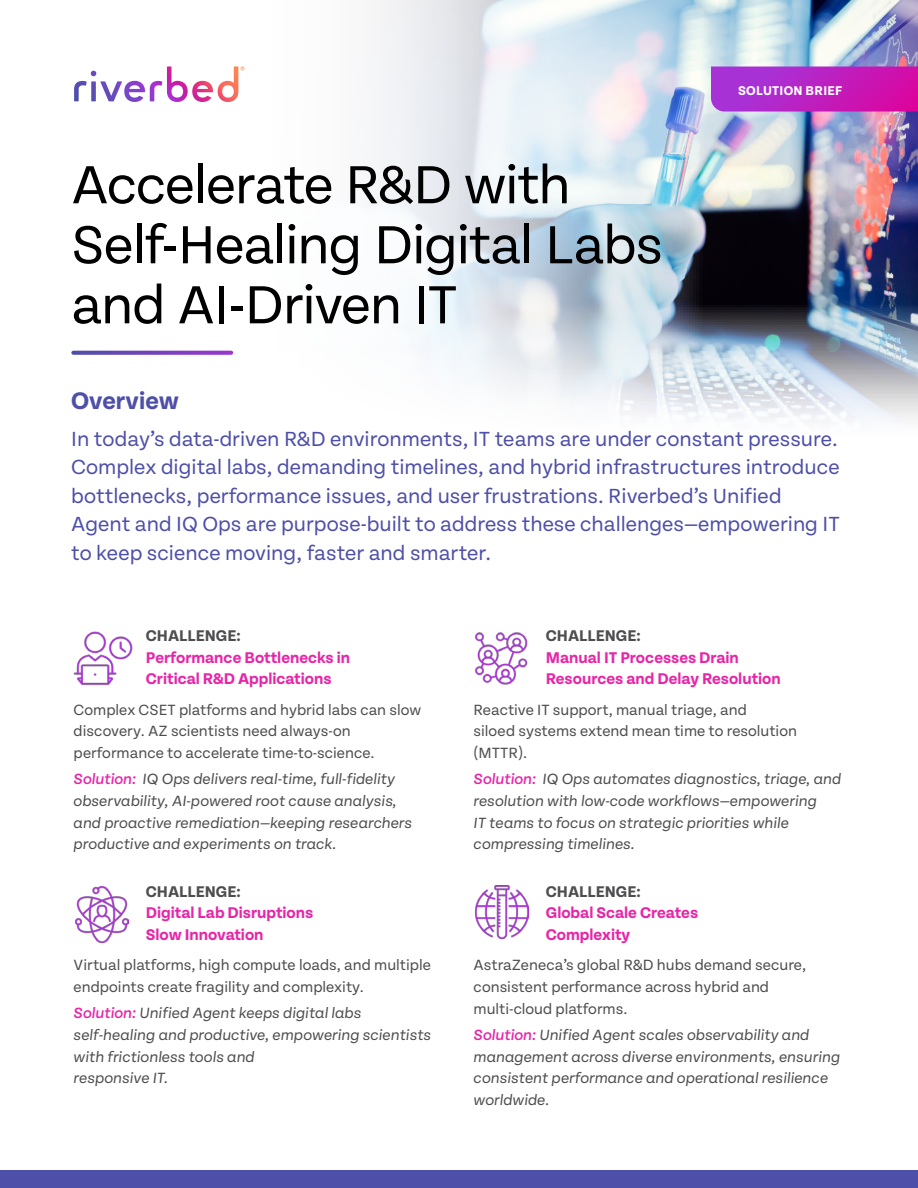
<style>
.page{position:relative;width:918px;height:1188px;background:#fff}
.page>*{position:absolute;margin:0;border:0;box-sizing:border-box;transform-origin:0 0}
.t1{font:57px/60px "Tenon";letter-spacing:-.02em;color:#000}
.t2{font:700 25.5px "Tenon";color:#4e4fa9}
.t3{font:21.75px/28.5px "Tenon";color:#4e4fa9}
.t4{font:700 16.5px/21.8px "Tenon";color:#e626a8}
.t5{font:700 16.5px "Tenon";color:#4d4d4f}
.t6{font:italic 15.75px/21.8px "Tenon";color:#4d4d4f}
.t7{font:15.75px/21.8px "Tenon";color:#4d4d4f}
.t8{font:700 13.5px "Tenon";letter-spacing:.02em;color:#fff}
.s1{font-weight:500;color:#e626a8}
</style>
<div class="page">
<div style="left:0;top:1170px;width:918px;height:18px;background:#4e4fa9"></div>
<svg style="left:74px;top:66px;width:170px;height:36px"></svg>
<img style="left:378px;top:0;width:540px;height:420px">
<svg style="left:73px;top:351px;width:158px;height:4px"></svg>
<img style="left:474px;top:632px;width:54px;height:53px">
<img style="left:73px;top:631px;width:60px;height:54px">
<img style="left:75px;top:887px;width:54px;height:55px">
<img style="left:475px;top:886px;width:54px;height:53px">
<svg style="left:711px;top:67px;width:207px;height:45px;background:#bc22c0"></svg>
<h1 class="t1" style="left:71px;top:156px;width:593px">Accelerate R&amp;D with<br>Self-Healing Digital Labs and AI-Driven IT</h1>
<p class="t8" style="left:738px;top:83px;width:106px">SOLUTION BRIEF</p>
<h2 class="t2" style="left:71px;top:387px;width:109px">Overview</h2>
<p class="t3" style="left:71px;top:425px;width:770px">In today’s data-driven R&amp;D environments, IT teams are under constant pressure.<br>Complex digital labs, demanding timelines, and hybrid infrastructures introduce bottlenecks, performance issues, and user frustrations. Riverbed’s Unified Agent and IQ Ops are purpose-built to address these challenges—empowering IT to keep science moving, faster and smarter.</p>
<p class="t5" style="left:146px;top:627px;width:96px">CHALLENGE:</p>
<p class="t4" style="left:146px;top:647px;width:206px">Performance Bottlenecks in<br>Critical R&amp;D Applications</p>
<p class="t7" style="left:74px;top:699px;width:349px">Complex CSET platforms and hybrid labs can slow discovery. AZ scientists need always-on performance to accelerate time-to-science.</p>
<p class="t6" style="left:74px;top:769px;width:340px"><span class="s1">Solution:</span> IQ Ops delivers real-time, full-fidelity observability, AI-powered root cause analysis, and proactive remediation—keeping researchers productive and experiments on track.</p>
<p class="t5" style="left:146px;top:883px;width:96px">CHALLENGE:</p>
<p class="t4" style="left:146px;top:903px;width:169px">Digital Lab Disruptions<br>Slow Innovation</p>
<p class="t7" style="left:74px;top:955px;width:359px">Virtual platforms, high compute loads, and multiple endpoints create fragility and complexity.</p>
<p class="t6" style="left:74px;top:1003px;width:359px"><span class="s1">Solution:</span> Unified Agent keeps digital labs self-healing and productive, empowering scientists with frictionless tools and<br>responsive IT.</p>
<p class="t5" style="left:546px;top:627px;width:96px">CHALLENGE:</p>
<p class="t4" style="left:546px;top:647px;width:236px">Manual IT Processes Drain<br>Resources and Delay Resolution</p>
<p class="t7" style="left:474px;top:699px;width:325px">Reactive IT support, manual triage, and<br>siloed systems extend mean time to resolution (MTTR).</p>
<p class="t6" style="left:474px;top:769px;width:369px"><span class="s1">Solution:</span> IQ Ops automates diagnostics, triage, and resolution with low-code workflows—empowering<br>IT teams to focus on strategic priorities while compressing timelines.</p>
<p class="t5" style="left:546px;top:883px;width:96px">CHALLENGE:</p>
<p class="t4" style="left:546px;top:903px;width:154px">Global Scale Creates<br>Complexity</p>
<p class="t7" style="left:474px;top:955px;width:334px">AstraZeneca’s global R&amp;D hubs demand secure, consistent performance across hybrid and multi-cloud platforms.</p>
<p class="t6" style="left:474px;top:1024px;width:368px"><span class="s1">Solution:</span> Unified Agent scales observability and management across diverse environments, ensuring consistent performance and operational resilience worldwide.</p>
</div>
